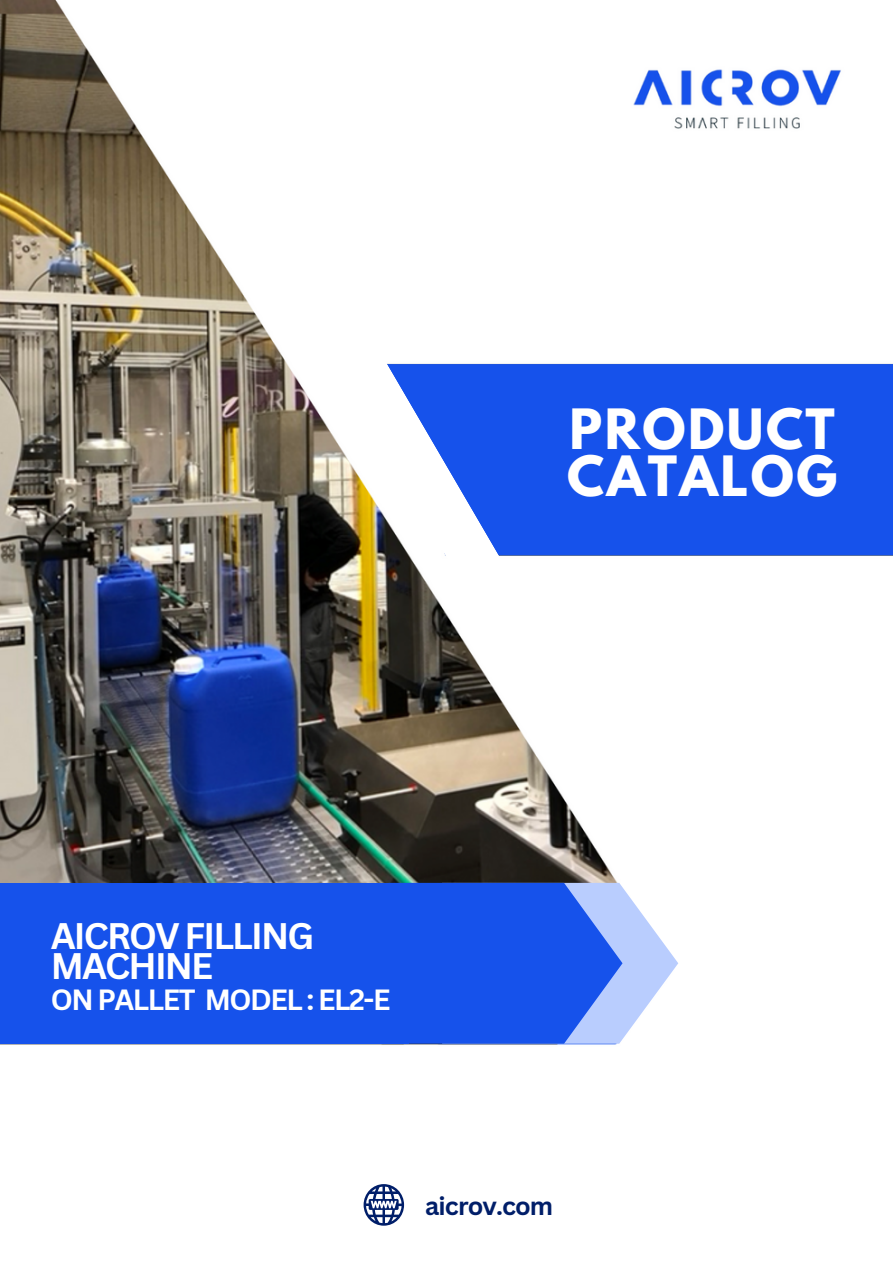
<style>
.page{position:relative;width:893px;height:1264px;background:#fff}
.page>*{position:absolute;margin:0;border:0;box-sizing:border-box;transform-origin:0 0}
.t1{font:700 49.2px/47.2px "League Spartan";letter-spacing:.05em;color:#fff}
.t2{font:700 36px/30.3px "Canva Sans";letter-spacing:-.05em;color:#fff}
.t3{font:700 28.5px "Canva Sans";letter-spacing:-.05em;color:#fff}
.t4{font:700 25.05px "Canva Sans";letter-spacing:-.035em;color:#001e69}
</style>
<div class="page">
<img style="left:0;top:0;width:892px;height:1226px">
<svg style="left:363px;top:1184px;width:41px;height:41px"></svg>
<div style="left:537px;top:364px;width:355px;height:191px;background:#1652eb"></div>
<svg style="left:306px;top:293px;width:231px;height:352px"></svg>
<svg style="left:408px;top:882px;width:270px;height:161px;background:#4c7aef"></svg>
<div style="left:0;top:882px;width:408px;height:161px;background:#1652eb"></div>
<h1 class="t1" style="left:567px;top:412px;width:271px">PRODUCT<br>CATALOG</h1>
<p class="t2" style="left:51px;top:919px;width:265px">AICROV FILLING<br>MACHINE</p>
<p class="t3" style="left:51px;top:979px;width:341px">ON PALLET MODEL : EL2-E</p>
<p class="t4" style="left:425px;top:1187px;width:129px">aicrov.com</p>
</div>
